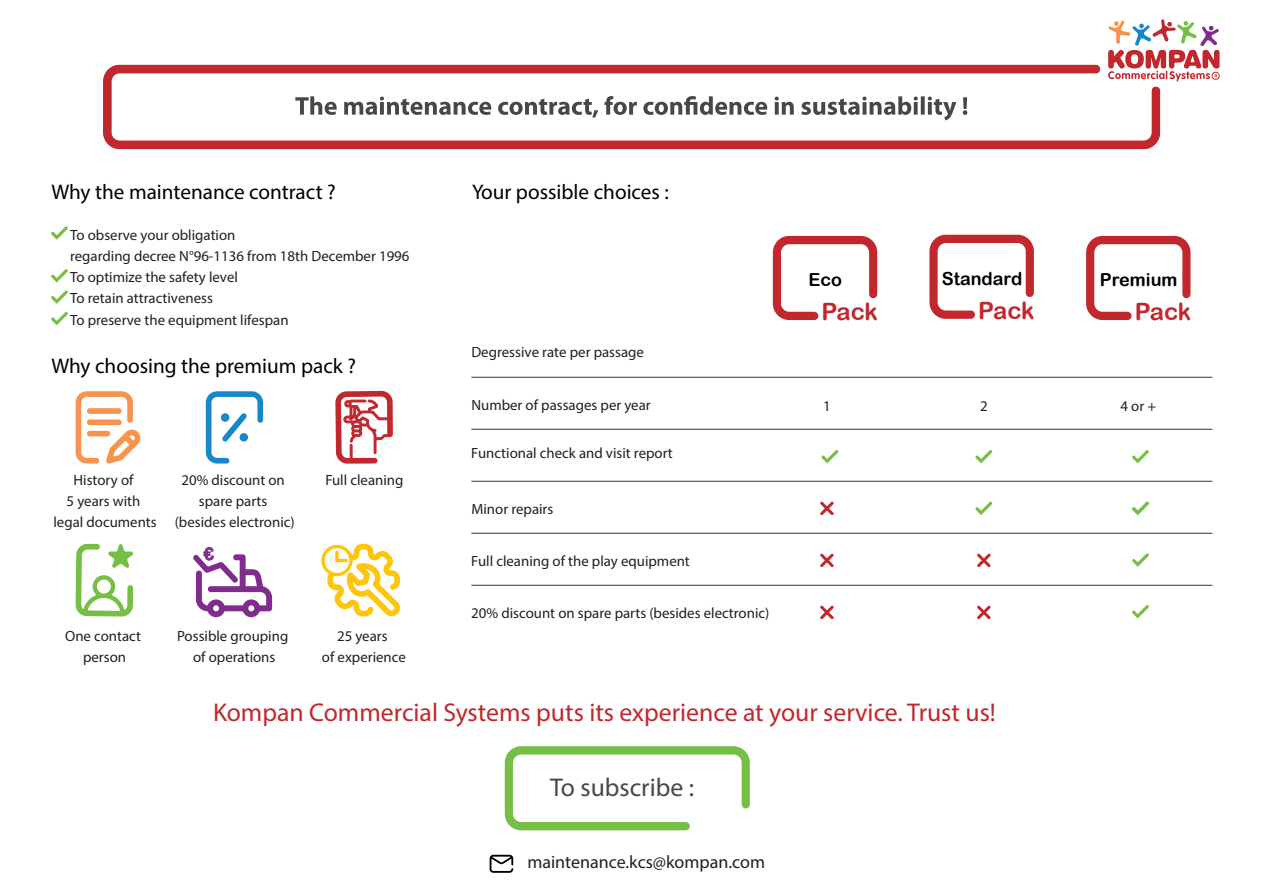
<style>
.page{position:relative;width:1263px;height:893px;background:#fff}
.page>*{position:absolute;margin:0;border:0;box-sizing:border-box;transform-origin:0 0}
.t1{font:700 25.8px "Myriad Pro";color:#c1272d}
.t2{font:700 25.8px "Myriad Pro";color:#474747}
.t3{font:23.85px "Arial Rounded MT Bold";letter-spacing:-.035em;color:#c1272d}
.t4{font:700 21.15px "Myriad Pro";color:#000}
.t5{font:18px "Myriad Pro";color:#231f20}
.t6{font:18px "Arial Rounded MT Bold";color:#000}
.t7{font:17.25px "Arial Rounded MT Bold";color:#802c8d}
.t8{font:14.85px/21.1px "Myriad Pro";color:#231f20;text-align:center}
</style>
<div class="page">
<svg style="left:76px;top:391px;width:65px;height:73px"></svg>
<svg style="left:206px;top:391px;width:57px;height:73px"></svg>
<svg style="left:76px;top:544px;width:58px;height:73px"></svg>
<svg style="left:1108px;top:19px;width:111px;height:62px"></svg>
<svg style="left:193px;top:547px;width:79px;height:70px"></svg>
<svg style="left:335px;top:391px;width:58px;height:73px"></svg>
<svg style="left:321px;top:545px;width:32px;height:31px"></svg>
<svg style="left:325px;top:548px;width:24px;height:25px"></svg>
<svg style="left:327px;top:544px;width:73px;height:72px"></svg>
<svg style="left:103px;top:65px;width:1057px;height:84px"></svg>
<svg style="left:51px;top:226px;width:17px;height:14px"></svg>
<svg style="left:51px;top:269px;width:17px;height:13px"></svg>
<svg style="left:51px;top:290px;width:17px;height:14px"></svg>
<svg style="left:51px;top:312px;width:17px;height:13px"></svg>
<svg style="left:821px;top:450px;width:17px;height:13px"></svg>
<svg style="left:975px;top:450px;width:17px;height:13px"></svg>
<svg style="left:975px;top:502px;width:17px;height:13px"></svg>
<svg style="left:1132px;top:450px;width:17px;height:13px"></svg>
<svg style="left:1132px;top:553px;width:17px;height:14px"></svg>
<svg style="left:1132px;top:605px;width:17px;height:13px"></svg>
<svg style="left:1132px;top:502px;width:17px;height:13px"></svg>
<svg style="left:820px;top:502px;width:14px;height:13px"></svg>
<svg style="left:820px;top:554px;width:14px;height:13px"></svg>
<svg style="left:820px;top:606px;width:14px;height:13px"></svg>
<svg style="left:977px;top:554px;width:14px;height:13px"></svg>
<svg style="left:977px;top:606px;width:14px;height:13px"></svg>
<svg style="left:773px;top:236px;width:104px;height:84px"></svg>
<svg style="left:929px;top:235px;width:105px;height:84px"></svg>
<svg style="left:1086px;top:236px;width:104px;height:84px"></svg>
<svg style="left:490px;top:855px;width:23px;height:18px"></svg>
<svg style="left:505px;top:746px;width:245px;height:85px"></svg>
<h3 class="t4" style="left:51px;top:179px;width:286px">Why the maintenance contract ?</h3>
<p class="t8" style="left:70px;top:224px;width:341px;text-align:left">To observe your obligation<br>regarding decree N°96-1136 from 18th December 1996<br>To optimize the safety level<br>To retain attractiveness<br>To preserve the equipment lifespan</p>
<h3 class="t4" style="left:51px;top:353px;width:306px">Why choosing the premium pack ?</h3>
<p class="t8" style="left:53px;top:469px;width:105px">History of<br>5 years with legal documents</p>
<p class="t8" style="left:175px;top:469px;width:121px">20% discount on spare parts (besides electronic)</p>
<p class="t8" style="left:325px;top:469px;width:80px">Full cleaning</p>
<p class="t7" style="left:204px;top:544px;width:12px">€</p>
<p class="t8" style="left:177px;top:625px;width:113px">Possible grouping of operations</p>
<p class="t8" style="left:65px;top:625px;width:77px">One contact person</p>
<p class="t8" style="left:322px;top:625px;width:85px">25 years<br>of experience</p>
<h3 class="t4" style="left:472px;top:179px;width:198px">Your possible choices :</h3>
<p class="t8" style="left:471px;top:341px;width:174px">Degressive rate per passage</p>
<p class="t8" style="left:471px;top:394px;width:181px">Number of passages per year</p>
<p class="t8" style="left:471px;top:442px;width:203px">Functional check and visit report</p>
<p class="t8" style="left:471px;top:498px;width:83px">Minor repairs</p>
<p class="t8" style="left:471px;top:550px;width:220px">Full cleaning of the play equipment</p>
<p class="t8" style="left:471px;top:602px;width:300px">20% discount on spare parts (besides electronic)</p>
<p class="t6" style="left:808px;top:269px;width:35px">Eco</p>
<h2 class="t3" style="left:821px;top:297px;width:58px">Pack</h2>
<p class="t6" style="left:942px;top:268px;width:82px">Standard</p>
<h2 class="t3" style="left:978px;top:296px;width:58px">Pack</h2>
<p class="t6" style="left:1100px;top:269px;width:79px">Premium</p>
<h2 class="t3" style="left:1135px;top:297px;width:58px">Pack</h2>
<p class="t8" style="left:823px;top:395px;width:9px">1</p>
<p class="t8" style="left:980px;top:395px;width:9px">2</p>
<p class="t8" style="left:1120px;top:395px;width:37px">4 or +</p>
<h1 class="t1" style="left:213px;top:697px;width:784px">Kompan Commercial Systems puts its experience at your service. Trust us!</h1>
<h1 class="t2" style="left:550px;top:772px;width:146px">To subscribe :</h1>
<p class="t5" style="left:527px;top:851px;width:239px">maintenance.kcs@kompan.com</p>
</div>
